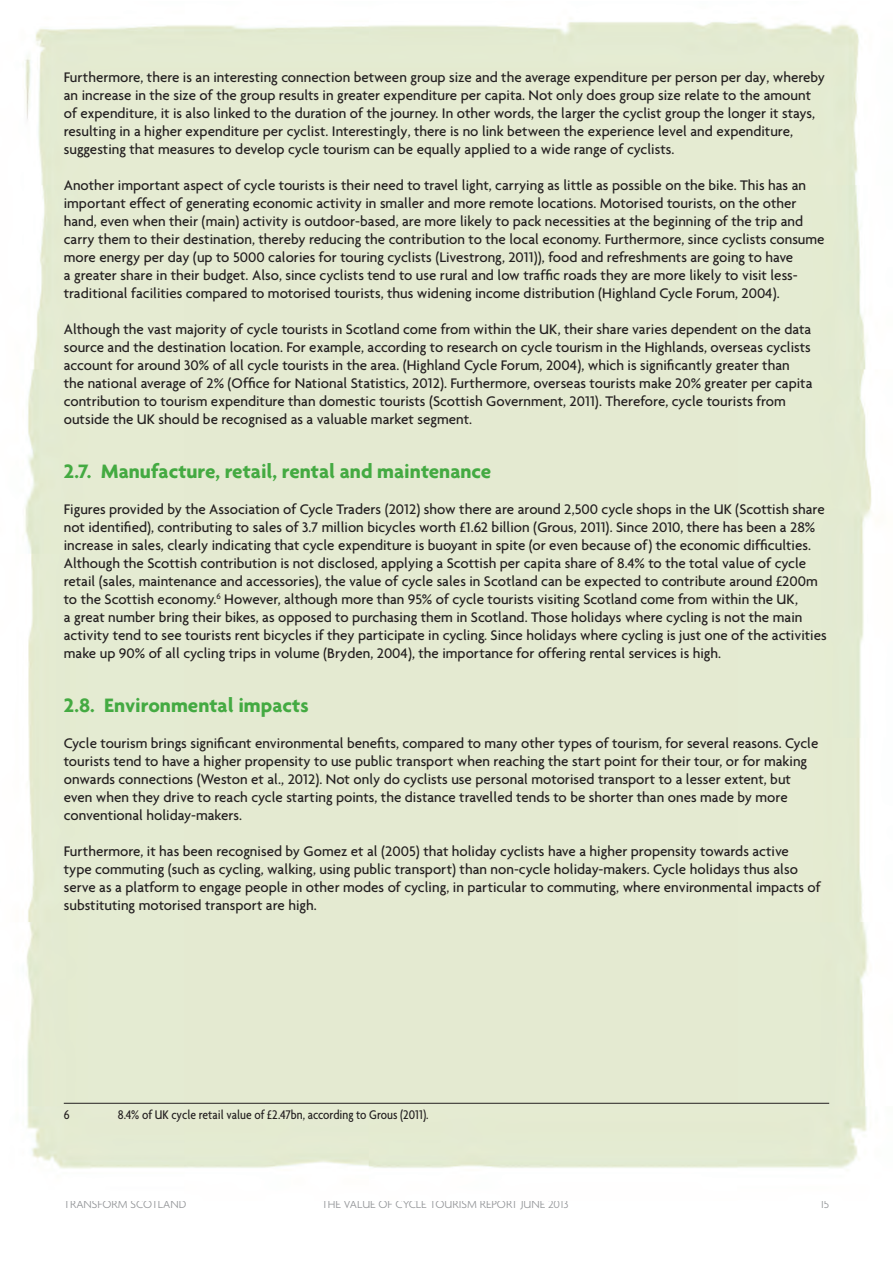
<style>
.page{position:relative;width:893px;height:1263px;background:#fff}
.page>*{position:absolute;margin:0;border:0;box-sizing:border-box;transform-origin:0 0}
.t1{font:700 21px "Agenda";color:#44aa42}
.t2{font:500 15px/18px "Agenda";color:#231f20}
.t3{font:500 condensed 13.5px "Agenda";color:#231f20}
.t4{font:300 12px "Agenda";color:#939598}
</style>
<div class="page">
<hr style="left:64px;top:1103px;width:765px;height:1px;background:#231f20">
<p class="t2" style="left:64px;top:67px;width:763px">Furthermore, there is an interesting connection between group size and the average expenditure per person per day, whereby an increase in the size of the group results in greater expenditure per capita. Not only does group size relate to the amount of expenditure, it is also linked to the duration of the journey. In other words, the larger the cyclist group the longer it stays, resulting in a higher expenditure per cyclist. Interestingly, there is no link between the experience level and expenditure, suggesting that measures to develop cycle tourism can be equally applied to a wide range of cyclists.</p>
<p class="t2" style="left:64px;top:175px;width:762px">Another important aspect of cycle tourists is their need to travel light, carrying as little as possible on the bike. This has an important effect of generating economic activity in smaller and more remote locations. Motorised tourists, on the other hand, even when their (main) activity is outdoor-based, are more likely to pack necessities at the beginning of the trip and carry them to their destination, thereby reducing the contribution to the local economy. Furthermore, since cyclists consume more energy per day (up to 5000 calories for touring cyclists (Livestrong, 2011)), food and refreshments are going to have<br>a greater share in their budget. Also, since cyclists tend to use rural and low traffic roads they are more likely to visit less&shy;traditional facilities compared to motorised tourists, thus widening income distribution (Highland Cycle Forum, 2004).</p>
<p class="t2" style="left:64px;top:319px;width:750px">Although the vast majority of cycle tourists in Scotland come from within the UK, their share varies dependent on the data source and the destination location. For example, according to research on cycle tourism in the Highlands, overseas cyclists account for around 30% of all cycle tourists in the area. (Highland Cycle Forum, 2004), which is significantly greater than the national average of 2% (Office for National Statistics, 2012). Furthermore, overseas tourists make 20% greater per capita contribution to tourism expenditure than domestic tourists (Scottish Government, 2011). Therefore, cycle tourists from outside the UK should be recognised as a valuable market segment.</p>
<h1 class="t1" style="left:64px;top:458px;width:429px">2.7. Manufacture, retail, rental and maintenance</h1>
<p class="t2" style="left:64px;top:499px;width:764px">Figures provided by the Association of Cycle Traders (2012) show there are around 2,500 cycle shops in the UK (Scottish share not identified), contributing to sales of 3.7 million bicycles worth £1.62 billion (Grous, 2011). Since 2010, there has been a 28% increase in sales, clearly indicating that cycle expenditure is buoyant in spite (or even because of) the economic difficulties.<br>Although the Scottish contribution is not disclosed, applying a Scottish per capita share of 8.4% to the total value of cycle retail (sales, maintenance and accessories), the value of cycle sales in Scotland can be expected to contribute around £200m to the Scottish economy.<sup>6</sup> However, although more than 95% of cycle tourists visiting Scotland come from within the UK,<br>a great number bring their bikes, as opposed to purchasing them in Scotland. Those holidays where cycling is not the main activity tend to see tourists rent bicycles if they participate in cycling. Since holidays where cycling is just one of the activities make up 90% of all cycling trips in volume (Bryden, 2004), the importance for offering rental services is high.</p>
<h1 class="t1" style="left:64px;top:692px;width:246px">2.8. Environmental impacts</h1>
<p class="t2" style="left:64px;top:733px;width:756px">Cycle tourism brings significant environmental benefits, compared to many other types of tourism, for several reasons. Cycle tourists tend to have a higher propensity to use public transport when reaching the start point for their tour, or for making onwards connections (Weston et al., 2012). Not only do cyclists use personal motorised transport to a lesser extent, but even when they drive to reach cycle starting points, the distance travelled tends to be shorter than ones made by more conventional holiday-makers.</p>
<p class="t2" style="left:64px;top:841px;width:758px">Furthermore, it has been recognised by Gomez et al (2005) that holiday cyclists have a higher propensity towards active<br>type commuting (such as cycling, walking, using public transport) than non-cycle holiday-makers. Cycle holidays thus also serve as a platform to engage people in other modes of cycling, in particular to commuting, where environmental impacts of substituting motorised transport are high.</p>
<p class="t3" style="left:64px;top:1107px;width:7px">6</p>
<p class="t3" style="left:118px;top:1107px;width:312px">8.4% of UK cycle retail value of £2.47bn, according to Grous (2011).</p>
<p class="t4" style="left:64px;top:1197px;width:124px">TRANSFORM SCOTLAND</p>
<p class="t4" style="left:322px;top:1197px;width:248px">THE VALUE OF CYCLE TOURISM REPORT JUNE 2013</p>
<p class="t4" style="left:820px;top:1197px;width:10px">15</p>
</div>
